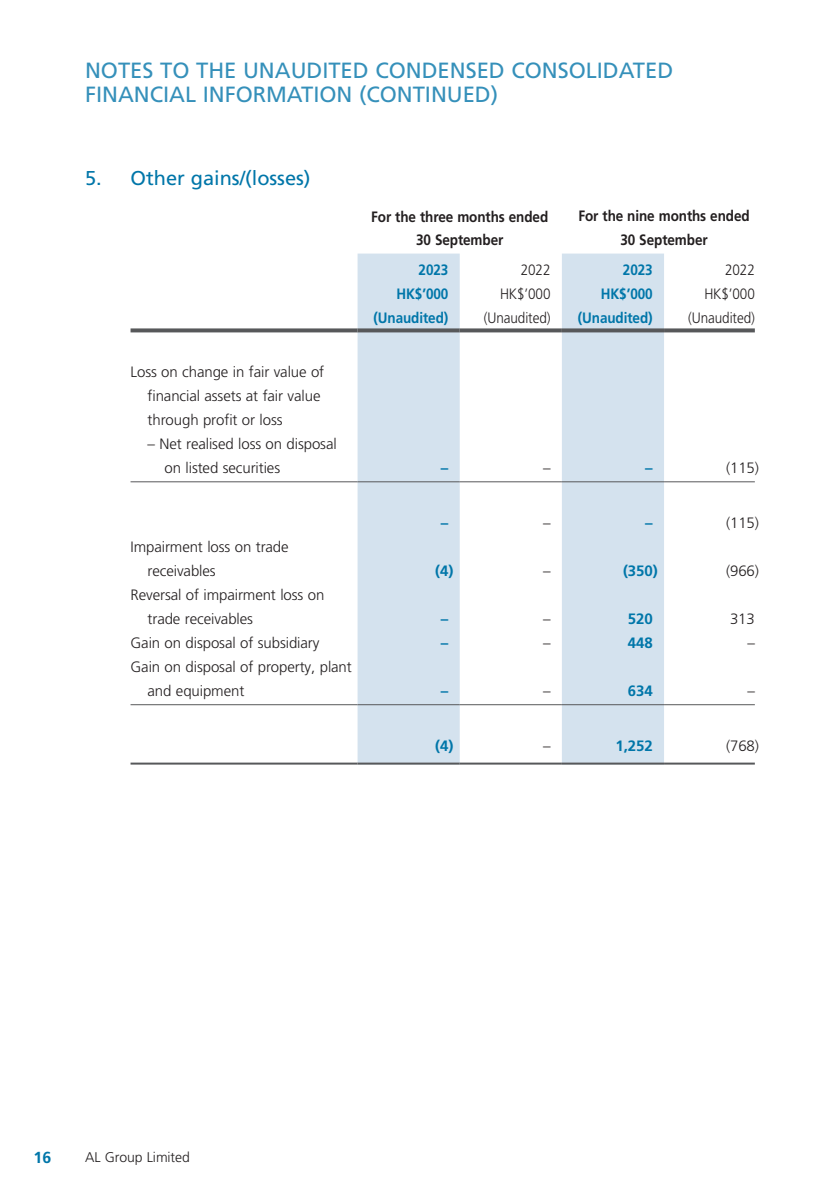
<style>
.page{position:relative;width:840px;height:1191px;background:#fff}
.page>*{position:absolute;margin:0;border:0;box-sizing:border-box;transform-origin:0 0}
.t1{font:22px/24px "Frutiger LT Std";color:#3590ba}
.t2{font:20px "Frutiger LT Std";color:#0076a9}
.t3{font:700 16px "Frutiger LT Std";color:#0076a9}
.t4{font:300 15px/24px "Frutiger LT Std";letter-spacing:-.005em;color:#231f20}
.t5{font:700 15px/23px "Frutiger LT Std";letter-spacing:-.005em;color:#231f20;text-align:center;scale:.9 1}
.t6{font:700 15px "Frutiger LT Std";letter-spacing:-.005em;color:#0076a9;scale:.9 1}
.t7{font:300 15px "Frutiger LT Std";letter-spacing:-.005em;color:#231f20;scale:.9 1}
.t8{font:700 15px "Frutiger LT Std";letter-spacing:-.005em;color:#0076a9}
.t9{font:300 14px "Frutiger LT Std";letter-spacing:-.005em;color:#231f20}
</style>
<div class="page">
<svg style="left:357px;top:253px;width:306px;height:509px;fill:#d4e2ee"></svg>
<svg style="left:130px;top:328px;width:227px;height:4px"></svg>
<svg style="left:357px;top:328px;width:102px;height:4px"></svg>
<svg style="left:459px;top:328px;width:102px;height:4px"></svg>
<svg style="left:561px;top:328px;width:102px;height:4px"></svg>
<svg style="left:663px;top:328px;width:91px;height:4px"></svg>
<hr style="left:130px;top:481px;width:227px;height:1px;background:#57585a">
<hr style="left:357px;top:481px;width:102px;height:1px;background:#57585a">
<hr style="left:459px;top:481px;width:102px;height:1px;background:#57585a">
<hr style="left:561px;top:481px;width:102px;height:1px;background:#57585a">
<hr style="left:663px;top:481px;width:91px;height:1px;background:#57585a">
<hr style="left:130px;top:704px;width:227px;height:1px;background:#57585a">
<hr style="left:357px;top:704px;width:102px;height:1px;background:#57585a">
<hr style="left:459px;top:704px;width:102px;height:1px;background:#57585a">
<hr style="left:561px;top:704px;width:102px;height:1px;background:#57585a">
<hr style="left:663px;top:704px;width:91px;height:1px;background:#57585a">
<hr style="left:130px;top:762px;width:227px;height:2px;background:#57585a">
<hr style="left:357px;top:762px;width:102px;height:2px;background:#57585a">
<hr style="left:459px;top:762px;width:102px;height:2px;background:#57585a">
<hr style="left:561px;top:762px;width:102px;height:2px;background:#57585a">
<hr style="left:663px;top:762px;width:91px;height:2px;background:#57585a">
<h1 class="t1" style="left:85px;top:58px;width:589px">NOTES TO THE UNAUDITED CONDENSED CONSOLIDATED<br>FINANCIAL INFORMATION (CONTINUED)</h1>
<h2 class="t2" style="left:85px;top:166px;width:227px">5. Other gains/(losses)</h2>
<p class="t4" style="left:147px;top:360px;width:178px;text-indent:-17px">Loss on change in fair value of financial assets at fair value through profit or loss</p>
<p class="t4" style="left:164px;top:432px;width:173px;text-indent:-17px">– Net realised loss on disposal on listed securities</p>
<p class="t4" style="left:147px;top:535px;width:143px;text-indent:-17px">Impairment loss on trade receivables</p>
<p class="t4" style="left:147px;top:583px;width:178px;text-indent:-17px">Reversal of impairment loss on trade receivables</p>
<p class="t5" style="left:371px;top:206px;width:198px">For the three months ended<br>30 September</p>
<p class="t5" style="left:578px;top:204px;width:192px;line-height:24px">For the nine months ended<br>30 September</p>
<p class="t6" style="left:418px;top:261px;width:35px">2023</p>
<p class="t7" style="left:520px;top:261px;width:35px">2022</p>
<p class="t6" style="left:622px;top:261px;width:35px">2023</p>
<p class="t7" style="left:724px;top:261px;width:35px">2022</p>
<p class="t6" style="left:396px;top:285px;width:59px">HK$’000</p>
<p class="t7" style="left:499px;top:285px;width:58px">HK$’000</p>
<p class="t6" style="left:600px;top:285px;width:59px">HK$’000</p>
<p class="t7" style="left:704px;top:285px;width:58px">HK$’000</p>
<p class="t6" style="left:373px;top:309px;width:85px">(Unaudited)</p>
<p class="t7" style="left:483px;top:309px;width:75px">(Unaudited)</p>
<p class="t6" style="left:577px;top:309px;width:85px">(Unaudited)</p>
<p class="t7" style="left:687px;top:309px;width:75px">(Unaudited)</p>
<p class="t8" style="left:440px;top:459px;width:9px">–</p>
<p class="t4" style="left:542px;top:456px;width:9px">–</p>
<p class="t8" style="left:644px;top:459px;width:9px">–</p>
<p class="t4" style="left:725px;top:456px;width:34px">(115)</p>
<p class="t8" style="left:440px;top:514px;width:9px">–</p>
<p class="t4" style="left:542px;top:511px;width:9px">–</p>
<p class="t8" style="left:644px;top:514px;width:9px">–</p>
<p class="t4" style="left:725px;top:511px;width:34px">(115)</p>
<p class="t8" style="left:435px;top:562px;width:20px">(4)</p>
<p class="t4" style="left:542px;top:559px;width:9px">–</p>
<p class="t8" style="left:622px;top:562px;width:36px">(350)</p>
<p class="t4" style="left:725px;top:559px;width:34px">(966)</p>
<p class="t8" style="left:440px;top:610px;width:9px">–</p>
<p class="t4" style="left:542px;top:607px;width:9px">–</p>
<p class="t8" style="left:627px;top:610px;width:26px">520</p>
<p class="t4" style="left:729px;top:607px;width:26px">313</p>
<p class="t4" style="left:130px;top:631px;width:190px">Gain on disposal of subsidiary</p>
<p class="t8" style="left:440px;top:634px;width:9px">–</p>
<p class="t4" style="left:542px;top:631px;width:9px">–</p>
<p class="t8" style="left:627px;top:634px;width:26px">448</p>
<p class="t4" style="left:747px;top:631px;width:9px">–</p>
<p class="t4" style="left:147px;top:655px;width:206px;text-indent:-17px">Gain on disposal of property, plant and equipment</p>
<p class="t8" style="left:440px;top:682px;width:9px">–</p>
<p class="t4" style="left:542px;top:679px;width:9px">–</p>
<p class="t8" style="left:627px;top:682px;width:26px">634</p>
<p class="t4" style="left:747px;top:679px;width:9px">–</p>
<p class="t3" style="left:34px;top:1147px;width:19px">16</p>
<p class="t9" style="left:85px;top:1148px;width:106px">AL Group Limited</p>
<p class="t8" style="left:435px;top:736px;width:20px">(4)</p>
<p class="t4" style="left:542px;top:733px;width:9px">–</p>
<p class="t8" style="left:615px;top:736px;width:39px">1,252</p>
<p class="t4" style="left:725px;top:733px;width:34px">(768)</p>
</div>
